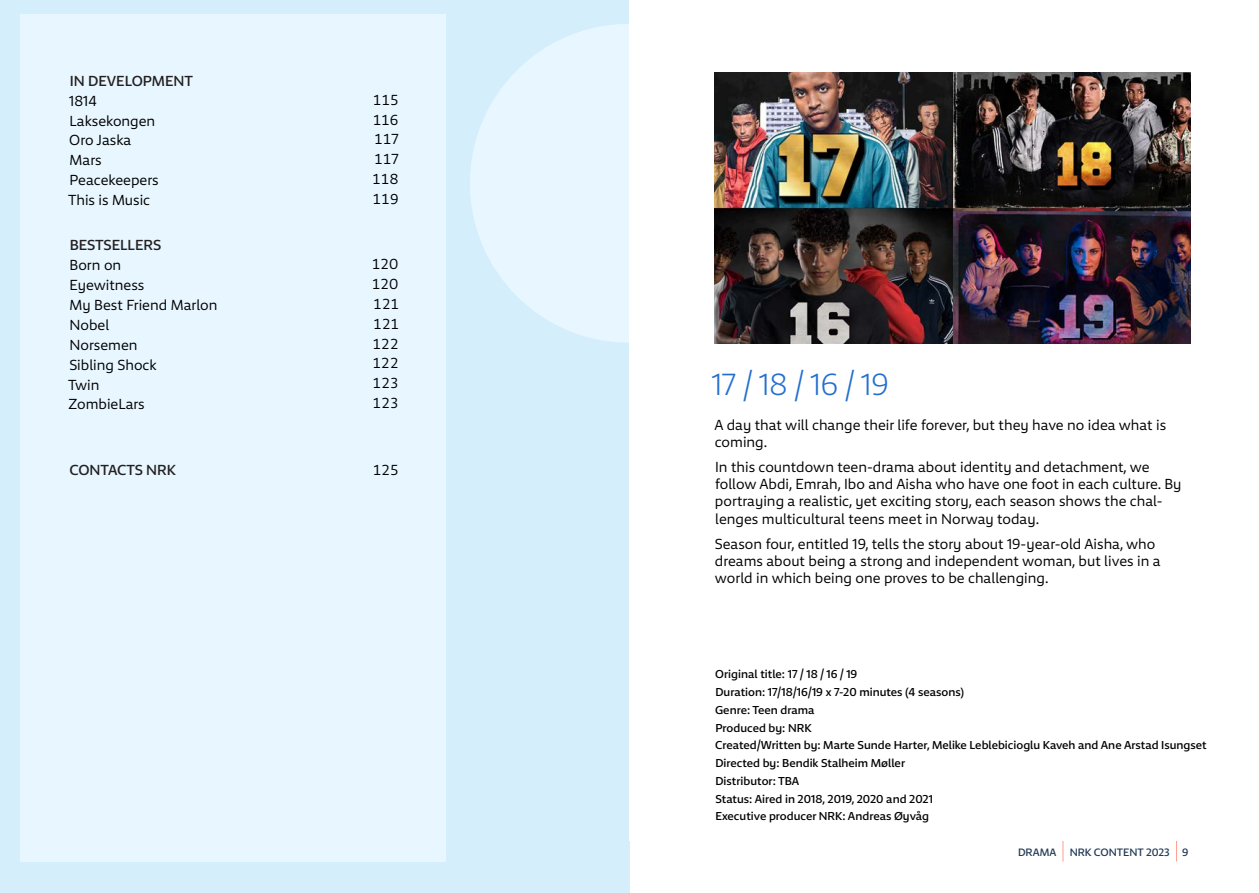
<style>
.page{position:relative;width:1259px;height:893px;background:#fff}
.page>*{position:absolute;margin:0;border:0;box-sizing:border-box;transform-origin:0 0}
.Overskrift{font:300 30px "NRK Sans";color:#236fd0}
.Mengdetekst_nrk_sans{font:14.25px/17.1px "NRK Sans";color:#000}
.Mengdetekst_nrk_sans-2{font:500 14.25px "NRK Sans";color:#231f20}
.faktaliste{font:500 11.25px "NRK Sans";color:#000}
.t1{font:500 10.5px "NRK Sans";color:#223956}
</style>
<div class="page">
<svg style="left:1176px;top:841px;width:1px;height:20px"></svg>
<svg style="left:1062px;top:841px;width:1px;height:20px"></svg>
<div style="left:0;top:0;width:629px;height:893px;background:#d4eefc"></div>
<div style="left:470px;top:24px;width:319px;height:319px;background:#e8f7ff;border-radius:50%"></div>
<div style="left:20px;top:14px;width:426px;height:847px;background:#e8f7ff"></div>
<div style="left:629px;top:0;width:630px;height:840px;background:#fff"></div>
<img style="left:714px;top:72px;width:477px;height:271px">
<p class="Mengdetekst_nrk_sans-2" style="left:70px;top:72px;width:125px">IN DEVELOPMENT</p>
<p class="Mengdetekst_nrk_sans" style="left:69px;top:92px;width:29px">1814</p>
<p class="Mengdetekst_nrk_sans" style="left:70px;top:112px;width:87px">Laksekongen</p>
<p class="Mengdetekst_nrk_sans" style="left:69px;top:132px;width:64px">Oro Jaska</p>
<p class="Mengdetekst_nrk_sans" style="left:70px;top:152px;width:34px">Mars</p>
<p class="Mengdetekst_nrk_sans" style="left:70px;top:172px;width:91px">Peacekeepers</p>
<p class="Mengdetekst_nrk_sans" style="left:68px;top:191px;width:84px">This is Music</p>
<p class="Mengdetekst_nrk_sans-2" style="left:70px;top:236px;width:93px">BESTSELLERS</p>
<p class="Mengdetekst_nrk_sans" style="left:70px;top:257px;width:53px">Born on</p>
<p class="Mengdetekst_nrk_sans" style="left:70px;top:276px;width:76px">Eyewitness</p>
<p class="Mengdetekst_nrk_sans" style="left:70px;top:296px;width:149px">My Best Friend Marlon</p>
<p class="Mengdetekst_nrk_sans" style="left:70px;top:316px;width:41px">Nobel</p>
<p class="Mengdetekst_nrk_sans" style="left:70px;top:336px;width:69px">Norsemen</p>
<p class="Mengdetekst_nrk_sans" style="left:69px;top:356px;width:89px">Sibling Shock</p>
<p class="Mengdetekst_nrk_sans" style="left:68px;top:376px;width:33px">Twin</p>
<p class="Mengdetekst_nrk_sans" style="left:68px;top:396px;width:78px">ZombieLars</p>
<p class="Mengdetekst_nrk_sans-2" style="left:69px;top:461px;width:108px">CONTACTS NRK</p>
<p class="Mengdetekst_nrk_sans" style="left:372px;top:91px;width:28px">115</p>
<p class="Mengdetekst_nrk_sans" style="left:372px;top:111px;width:28px">116</p>
<p class="Mengdetekst_nrk_sans" style="left:374px;top:131px;width:28px">117</p>
<p class="Mengdetekst_nrk_sans" style="left:374px;top:151px;width:28px">117</p>
<p class="Mengdetekst_nrk_sans" style="left:372px;top:170px;width:28px">118</p>
<p class="Mengdetekst_nrk_sans" style="left:372px;top:190px;width:28px">119</p>
<p class="Mengdetekst_nrk_sans" style="left:371px;top:255px;width:28px">120</p>
<p class="Mengdetekst_nrk_sans" style="left:371px;top:275px;width:28px">120</p>
<p class="Mengdetekst_nrk_sans" style="left:373px;top:295px;width:28px">121</p>
<p class="Mengdetekst_nrk_sans" style="left:373px;top:315px;width:28px">121</p>
<p class="Mengdetekst_nrk_sans" style="left:372px;top:335px;width:28px">122</p>
<p class="Mengdetekst_nrk_sans" style="left:372px;top:355px;width:28px">122</p>
<p class="Mengdetekst_nrk_sans" style="left:372px;top:375px;width:28px">123</p>
<p class="Mengdetekst_nrk_sans" style="left:372px;top:394px;width:28px">123</p>
<p class="Mengdetekst_nrk_sans" style="left:372px;top:461px;width:28px">125</p>
<p class="Overskrift" style="left:712px;top:365px;width:179px">17 / 18 / 16 / 19</p>
<p class="Mengdetekst_nrk_sans" style="left:714px;top:416px;width:453px">A day that will change their life forever, but they have no idea what is coming.</p>
<p class="Mengdetekst_nrk_sans" style="left:715px;top:459px;width:468px">In this countdown teen-drama about identity and detachment, we follow Abdi, Emrah, Ibo and Aisha who have one foot in each culture. By portraying a realistic, yet exciting story, each season shows the chal&shy;lenges multicultural teens meet in Norway today.</p>
<p class="Mengdetekst_nrk_sans" style="left:715px;top:535px;width:447px">Season four, entitled 19, tells the story about 19-year-old Aisha, who dreams about being a strong and independent woman, but lives in a world in which being one proves to be challenging.</p>
<p class="faktaliste" style="left:715px;top:667px;width:144px">Original title: 17 / 18 / 16 / 19</p>
<p class="faktaliste" style="left:715px;top:685px;width:250px">Duration: 17/18/16/19 x 7-20 minutes (4 seasons)</p>
<p class="faktaliste" style="left:715px;top:703px;width:101px">Genre: Teen drama</p>
<p class="faktaliste" style="left:715px;top:720px;width:98px">Produced by: NRK</p>
<p class="faktaliste" style="left:715px;top:738px;width:493px">Created/Written by: Marte Sunde Harter, Melike Leblebicioglu Kaveh and Ane Arstad Isungset</p>
<p class="faktaliste" style="left:715px;top:756px;width:191px">Directed by: Bendik Stalheim Møller</p>
<p class="faktaliste" style="left:715px;top:774px;width:85px">Distributor: TBA</p>
<p class="faktaliste" style="left:715px;top:791px;width:219px">Status: Aired in 2018, 2019, 2020 and 2021</p>
<p class="faktaliste" style="left:715px;top:809px;width:215px">Executive producer NRK: Andreas Øyvåg</p>
<p class="t1" style="left:1018px;top:845px;width:40px">DRAMA</p>
<p class="t1" style="left:1069px;top:845px;width:120px">NRK CONTENT 2023 9</p>
</div>
